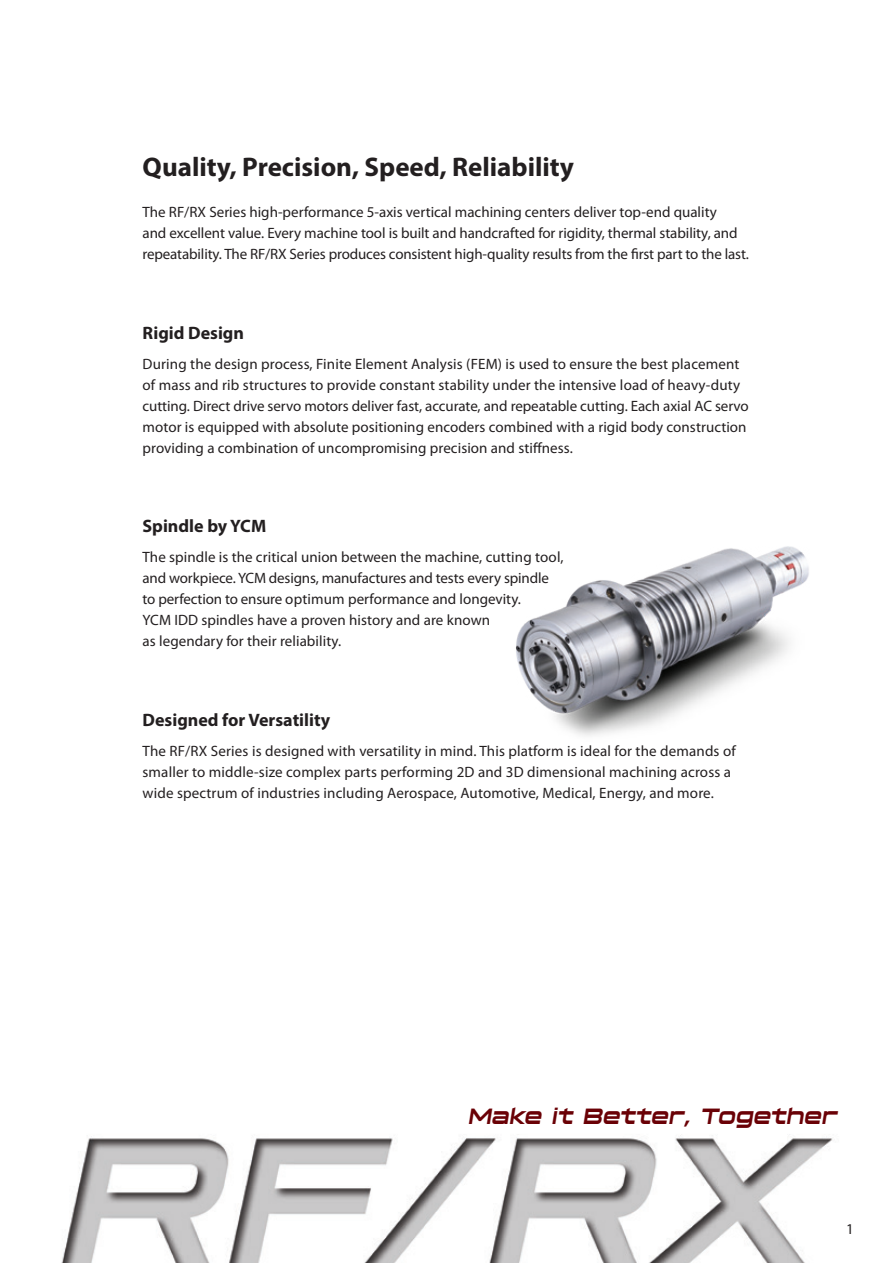
<style>
.page{position:relative;width:893px;height:1263px;background:#fff}
.page>*{position:absolute;margin:0;border:0;box-sizing:border-box;transform-origin:0 0}
.t1{font:700 27px "Myriad Pro";color:#231f20}
.t2{font:italic 700 expanded 24.6px "Hyperspace Race";color:#6a0106;scale:.75 1}
.t3{font:700 18px "Myriad Pro";color:#231f20}
.t4{font:15px/21px "Myriad Pro";letter-spacing:.005em;color:#231f20}
</style>
<div class="page">
<img style="left:61px;top:1134px;width:772px;height:129px">
<img style="left:516px;top:546px;width:293px;height:190px">
<p class="t1" style="left:143px;top:149px;width:433px">Quality, Precision, Speed, Reliability</p>
<p class="t4" style="left:143px;top:201px;width:608px">The RF/RX Series high-performance 5-axis vertical machining centers deliver top-end quality<br>and excellent value. Every machine tool is built and handcrafted for rigidity, thermal stability, and repeatability. The RF/RX Series produces consistent high-quality results from the first part to the last.</p>
<p class="t3" style="left:143px;top:321px;width:103px">Rigid Design</p>
<p class="t4" style="left:143px;top:353px;width:608px">During the design process, Finite Element Analysis (FEM) is used to ensure the best placement of mass and rib structures to provide constant stability under the intensive load of heavy-duty cutting. Direct drive servo motors deliver fast, accurate, and repeatable cutting. Each axial AC servo motor is equipped with absolute positioning encoders combined with a rigid body construction providing a combination of uncompromising precision and stiffness.</p>
<p class="t3" style="left:143px;top:514px;width:125px">Spindle by YCM</p>
<p class="t4" style="left:143px;top:546px;width:423px">The spindle is the critical union between the machine, cutting tool, and workpiece. YCM designs, manufactures and tests every spindle to perfection to ensure optimum performance and longevity.<br>YCM IDD spindles have a proven history and are known<br>as legendary for their reliability.</p>
<p class="t3" style="left:143px;top:708px;width:189px">Designed for Versatility</p>
<p class="t4" style="left:143px;top:740px;width:595px">The RF/RX Series is designed with versatility in mind. This platform is ideal for the demands of smaller to middle-size complex parts performing 2D and 3D dimensional machining across a wide spectrum of industries including Aerospace, Automotive, Medical, Energy, and more.</p>
<p class="t2" style="left:469px;top:1102px;width:494px">Make it Better, Together</p>
<p class="t4" style="left:846px;top:1218px;width:9px">1</p>
</div>
